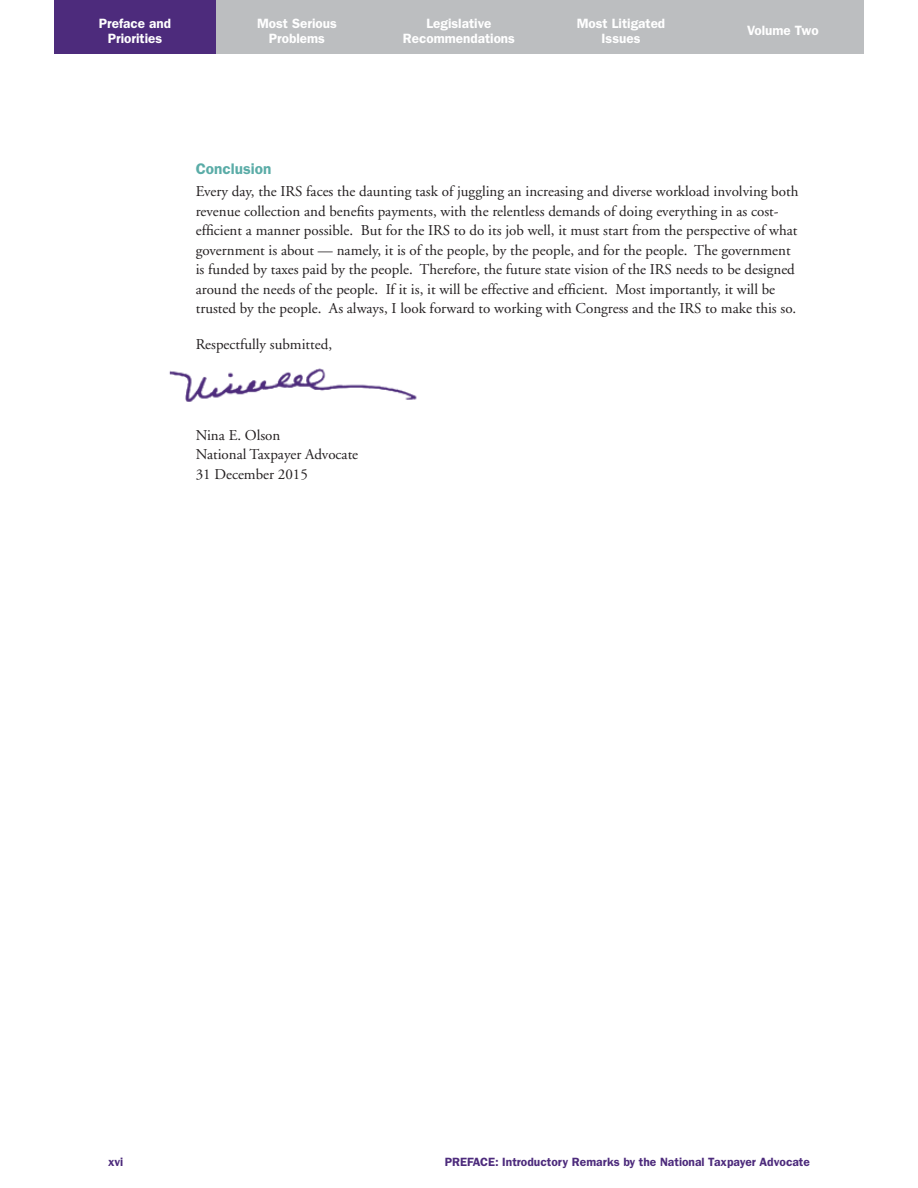
<style>
.page{position:relative;width:918px;height:1188px;background:#fff}
.page>*{position:absolute;margin:0;border:0;box-sizing:border-box;transform-origin:0 0}
.Subhead_2{font:600 15.3px "Franklin Gothic";color:#5aaca7}
.Body_Text{font:15px/19.5px "Adobe Garamond";color:#231f20}
.t1{font:600 13.5px/15px "Franklin Gothic";color:#fff;text-align:center}
.t2{font:600 12px "Franklin Gothic";color:#4d2b7c}
</style>
<div class="page">
<div style="left:54px;top:0;width:162px;height:54px;background:#4d2b7c"></div>
<div style="left:216px;top:0;width:162px;height:54px;background:#bcbec0"></div>
<div style="left:378px;top:0;width:162px;height:54px;background:#bcbec0"></div>
<div style="left:702px;top:0;width:162px;height:54px;background:#bcbec0"></div>
<div style="left:540px;top:0;width:162px;height:54px;background:#bcbec0"></div>
<img style="left:169px;top:368px;width:248px;height:34px">
<p class="t1" style="left:99px;top:16px;width:74px">Preface and<br>Priorities</p>
<p class="t1" style="left:403px;top:16px;width:114px">Legislative<br>Recommendations</p>
<p class="t1" style="left:577px;top:16px;width:90px">Most Litigated<br>Issues</p>
<p class="t1" style="left:747px;top:23px;width:73px">Volume Two</p>
<p class="t1" style="left:257px;top:16px;width:81px">Most Serious<br>Problems</p>
<p class="Subhead_2" style="left:196px;top:159px;width:77px">Conclusion</p>
<p class="Body_Text" style="left:196px;top:182px;width:604px">Every day, the IRS faces the daunting task of juggling an increasing and diverse workload involving both revenue collection and benefits payments, with the relentless demands of doing everything in as cost&shy;efficient a manner possible. But for the IRS to do its job well, it must start from the perspective of what government is about — namely, it is of the people, by the people, and for the people. The government is funded by taxes paid by the people. Therefore, the future state vision of the IRS needs to be designed around the needs of the people. If it is, it will be effective and efficient. Most importantly, it will be trusted by the people. As always, I look forward to working with Congress and the IRS to make this so.</p>
<p class="Body_Text" style="left:196px;top:335px;width:138px">Respectfully submitted,</p>
<p class="Body_Text" style="left:196px;top:426px;width:86px">Nina E. Olson</p>
<p class="Body_Text" style="left:196px;top:445px;width:164px">National Taxpayer Advocate</p>
<p class="Body_Text" style="left:196px;top:465px;width:114px">31 December 2015</p>
<p class="t2" style="left:108px;top:1154px;width:17px">xvi</p>
<p class="t2" style="left:445px;top:1154px;width:367px">PREFACE: Introductory Remarks by the National Taxpayer Advocate</p>
</div>
